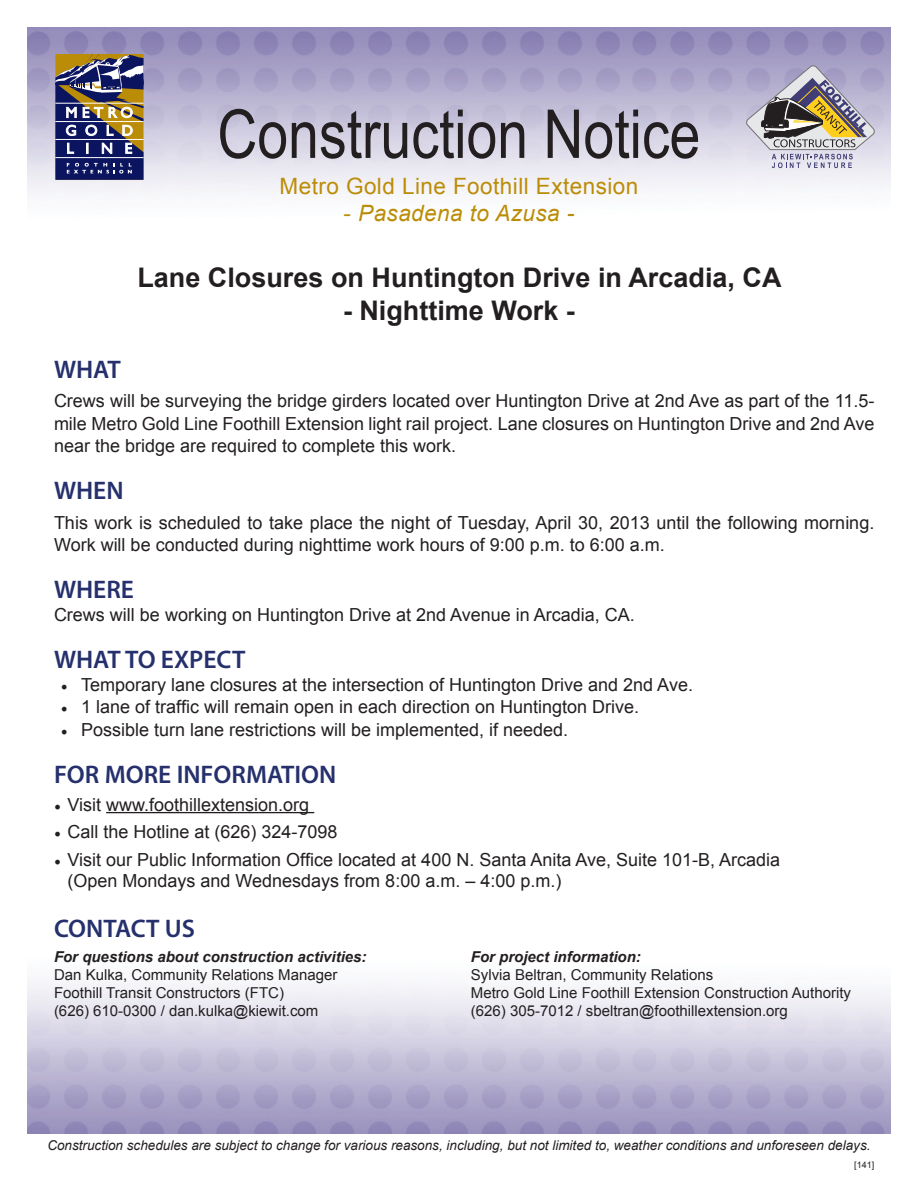
<style>
.page{position:relative;width:918px;height:1188px;background:#fff}
.page>*{position:absolute;margin:0;border:0;box-sizing:border-box;transform-origin:0 0}
.Heading{font:67.5px "Arial Narrow";color:#231f20}
.t1{font:700 27px "Arial";color:#231f20}
.Subheading{font:600 25.5px "Myriad Pro";color:#25306c}
.t2{font:22.5px "Arial";letter-spacing:.02em;color:#bb8c07}
.t3{font:italic 22.5px "Arial";letter-spacing:.02em;color:#bb8c07}
.Subheading-2{font:18px/22.5px "Arial";color:#231f20}
.Subheading-3{font:15px/18px "Arial";color:#231f20}
.Subheading-4{font:italic 700 15px "Arial";color:#231f20}
.t4{font:italic 13.5px "Arial";color:#231f20}
.t5{font:9px "Arial";color:#231f20}
.s1{font-style:normal}
.s2{font-family:"Minion Pro"}
.s3{font-weight:700;font-style:italic}
</style>
<div class="page">
<svg style="left:55px;top:54px;width:89px;height:126px"></svg>
<svg style="left:746px;top:66px;width:128px;height:102px"></svg>
<hr style="left:106px;top:812px;width:208px;height:1px;background:#231f20">
<p class="Heading" style="left:217px;top:85px;width:484px">Construction Notice</p>
<p class="t2" style="left:280px;top:172px;width:360px">Metro Gold Line Foothill Extension</p>
<p class="t3" style="left:344px;top:199px;width:232px"><span class="s1">-</span> Pasadena to Azusa -</p>
<p class="t1" style="left:137px;top:260px;width:646px">Lane Closures on Huntington Drive in Arcadia, CA</p>
<p class="t1" style="left:343px;top:292px;width:233px">- Nighttime Work -</p>
<p class="Subheading" style="left:54px;top:353px;width:68px">WHAT</p>
<p class="Subheading-2" style="left:54px;top:390px;width:822px;text-align:justify">Crews will be surveying the bridge girders located over Huntington Drive at 2nd Ave as part of the 11.5- mile Metro Gold Line Foothill Extension light rail project. Lane closures on Huntington Drive and 2nd Ave near the bridge are required to complete this work.</p>
<p class="Subheading" style="left:54px;top:475px;width:71px">WHEN</p>
<p class="Subheading-2" style="left:54px;top:511px;width:822px">This work is scheduled to take place the night of Tuesday, April 30, 2013 until the following morning.<br>Work will be conducted during nighttime work hours of 9:00 p.m. to 6:00 a.m.</p>
<p class="Subheading" style="left:54px;top:574px;width:82px">WHERE</p>
<p class="Subheading-2" style="left:54px;top:604px;width:582px">Crews will be working on Huntington Drive at 2nd Avenue in Arcadia, CA.</p>
<p class="Subheading" style="left:54px;top:643px;width:193px">WHAT TO EXPECT</p>
<p class="Subheading-2" style="left:61px;top:673px;width:634px"><span class="s2">•</span> Temporary lane closures at the intersection of Huntington Drive and 2nd Ave.</p>
<p class="Subheading-2" style="left:61px;top:696px;width:580px"><span class="s2">•</span> 1 lane of traffic will remain open in each direction on Huntington Drive.</p>
<p class="Subheading-2" style="left:61px;top:718px;width:509px"><span class="s2">•</span> Possible turn lane restrictions will be implemented, if needed.</p>
<p class="Subheading" style="left:54px;top:758px;width:284px">FOR MORE INFORMATION</p>
<p class="Subheading-2" style="left:54px;top:793px;width:257px"><span class="s2">•</span> Visit www.foothillextension.org</p>
<p class="Subheading-2" style="left:54px;top:821px;width:285px"><span class="s2">•</span> Call the Hotline at (626) 324-7098</p>
<p class="Subheading-2" style="left:68px;top:850px;width:714px;line-height:21px;text-indent:-14px"><span class="s2">•</span> Visit our Public Information Office located at 400 N. Santa Anita Ave, Suite 101-B, Arcadia (Open Mondays and Wednesdays from 8:00 a.m. – 4:00 p.m.)</p>
<p class="Subheading" style="left:54px;top:912px;width:143px">CONTACT US</p>
<p class="Subheading-3" style="left:54px;top:948px;width:314px"><span class="s3">For questions about construction activities:<br></span>Dan Kulka, Community Relations Manager<br>Foothill Transit Constructors (FTC)</p>
<p class="Subheading-3" style="left:54px;top:1002px;width:266px">(626) 610-0300 / dan.kulka@kiewit.com</p>
<p class="Subheading-4" style="left:471px;top:947px;width:172px">For project information:</p>
<p class="Subheading-3" style="left:471px;top:966px;width:382px">Sylvia Beltran, Community Relations<br>Metro Gold Line Foothill Extension Construction Authority</p>
<p class="Subheading-3" style="left:471px;top:1002px;width:319px">(626) 305-7012 / sbeltran@foothillextension.org</p>
<p class="t4" style="left:47px;top:1137px;width:825px">Construction schedules are subject to change for various reasons, including, but not limited to, weather conditions and unforeseen delays.</p>
<p class="t5" style="left:854px;top:1159px;width:22px">[141]</p>
</div>
